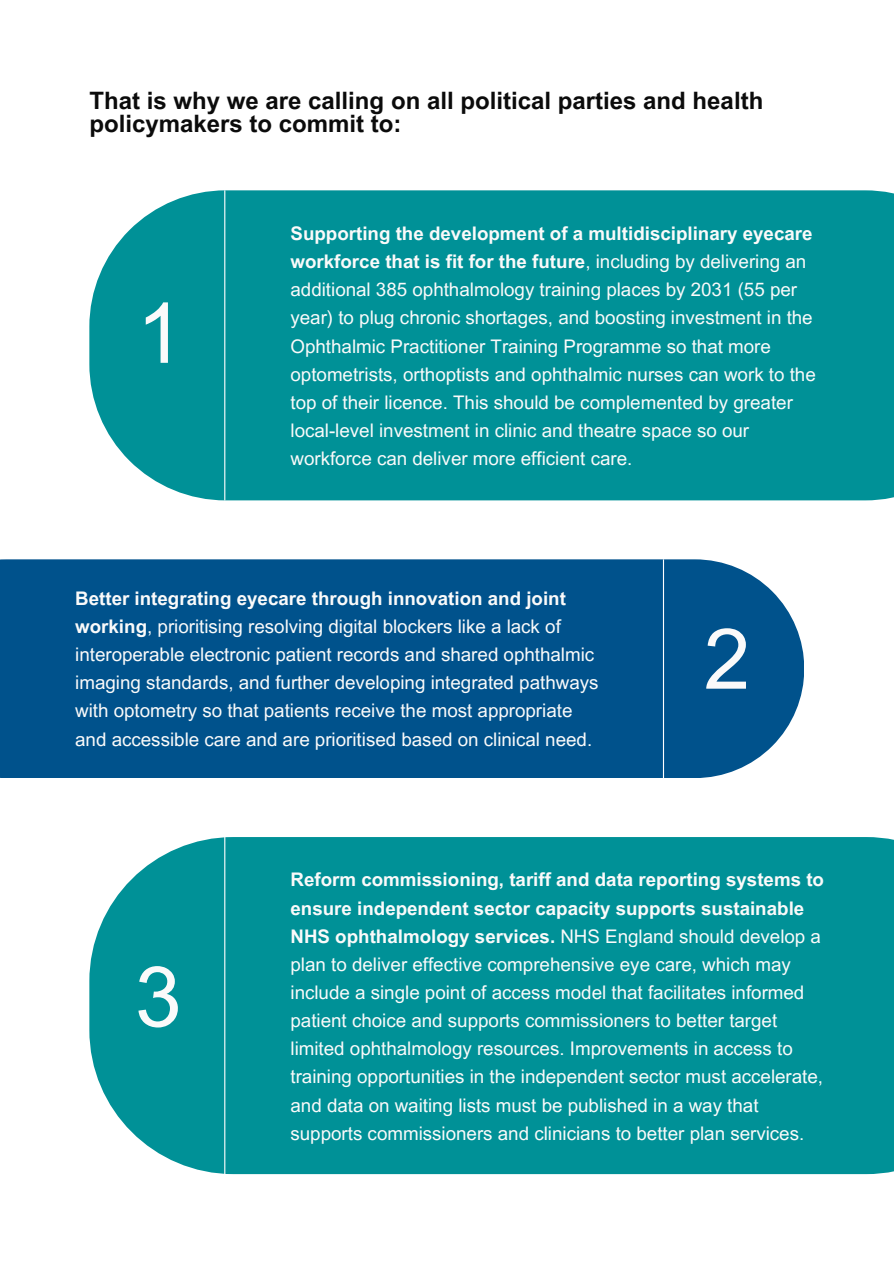
<style>
.page{position:relative;width:894px;height:1264px;background:#fff}
.page>*{position:absolute;margin:0;border:0;box-sizing:border-box;transform-origin:0 0}
.t1{font:84px "Arial MT Pro";color:#fafafa}
.t2{font:700 24px/23.7px "Arial MT Pro";color:#0b0b0b}
.t3{font:18.75px/28.2px "Arial MT Pro";color:#fafafa}
.s1{font-weight:700}
</style>
<div class="page">
<div style="left:89px;top:190px;width:804px;height:310px;background:#009197"></div>
<hr style="left:224px;top:190px;width:1px;height:310px;background:#fff">
<div style="left:0;top:559px;width:803px;height:219px;background:#00528c"></div>
<hr style="left:662px;top:559px;width:2px;height:219px;background:#fff">
<div style="left:89px;top:837px;width:804px;height:337px;background:#009197"></div>
<hr style="left:224px;top:837px;width:1px;height:337px;background:#fff">
<p class="t2" style="left:89px;top:91px;width:675px">That is why we are calling on all political parties and health policymakers to commit to:</p>
<p class="t1" style="left:136px;top:302px;width:48px">1</p>
<h1 class="t3" style="left:290px;top:221px;width:526px"><span class="s1">Supporting the development of a multidisciplinary eyecare workforce that is fit for the future</span>, including by delivering an additional 385 ophthalmology training places by 2031 (55 per year) to plug chronic shortages, and boosting investment in the Ophthalmic Practitioner Training Programme so that more optometrists, orthoptists and ophthalmic nurses can work to the top of their licence. This should be complemented by greater local-level investment in clinic and theatre space so our workforce can deliver more efficient care.</h1>
<p class="t3" style="left:75px;top:586px;width:524px"><span class="s1">Better integrating eyecare through innovation and joint working</span>, prioritising resolving digital blockers like a lack of interoperable electronic patient records and shared ophthalmic imaging standards, and further developing integrated pathways with optometry so that patients receive the most appropriate and accessible care and are prioritised based on clinical need.</p>
<p class="t1" style="left:703px;top:627px;width:48px">2</p>
<p class="t1" style="left:135px;top:965px;width:48px">3</p>
<p class="t3" style="left:290px;top:868px;width:535px"><span class="s1">Reform commissioning, tariff and data reporting systems to ensure independent sector capacity supports sustainable NHS ophthalmology services.</span> NHS England should develop a plan to deliver effective comprehensive eye care, which may include a single point of access model that facilitates informed patient choice and supports commissioners to better target limited ophthalmology resources. Improvements in access to training opportunities in the independent sector must accelerate, and data on waiting lists must be published in a way that supports commissioners and clinicians to better plan services.</p>
</div>
